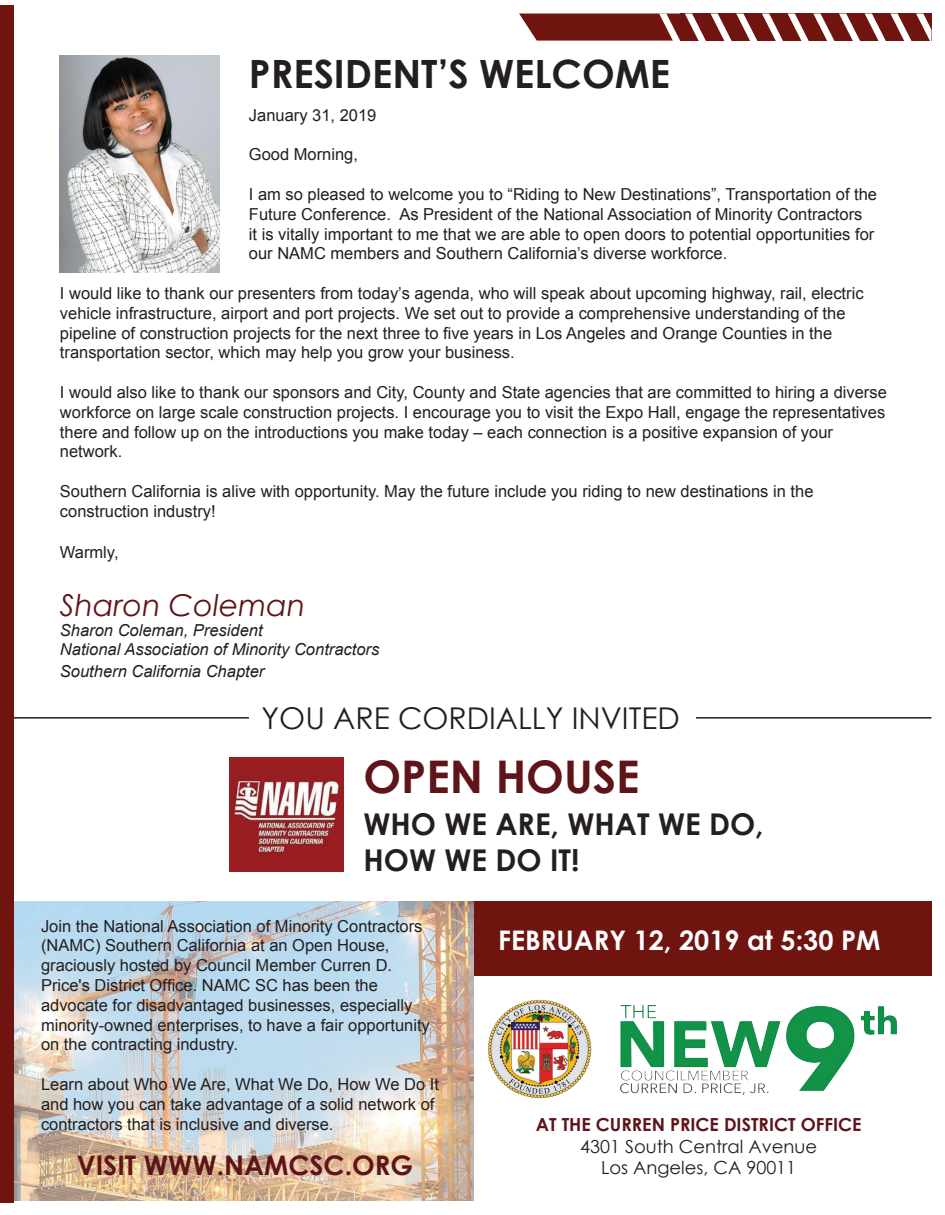
<style>
.page{position:relative;width:945px;height:1215px;background:#fff}
.page>*{position:absolute;margin:0;border:0;box-sizing:border-box;transform-origin:0 0}
.t1{font:700 45px "Century Gothic";color:#5e1418}
.t2{font:700 39px "Century Gothic";color:#231f20}
.t3{font:700 30px/36px "Century Gothic";color:#231f20}
.t4{font:30px "Century Gothic";color:#231f20}
.t5{font:italic 30px "Century Gothic";color:#5e1418}
.t6{font:700 27px "Century Gothic";color:#fff}
.t7{font:700 27px "Century Gothic";color:#5e1418}
.t8{font:18px "Century Gothic";color:#231f20}
.t9{font:700 18px "Century Gothic";color:#5e1418}
.t10{font:16.5px/19.8px "Arial";color:#231f20}
.t11{font:italic 16.5px/19.8px "Arial";color:#231f20}
</style>
<div class="page">
<img style="left:14px;top:902px;width:460px;height:299px">
<svg style="left:519px;top:14px;width:413px;height:27px"></svg>
<div style="left:0;top:5px;width:14px;height:1197px;background:#6f140f"></div>
<img style="left:60px;top:56px;width:160px;height:217px">
<hr style="left:696px;top:717px;width:236px;height:2px;background:#231f20">
<hr style="left:14px;top:717px;width:235px;height:2px;background:#231f20">
<img style="left:230px;top:758px;width:114px;height:113px">
<img style="left:487px;top:999px;width:410px;height:100px">
<div style="left:474px;top:902px;width:458px;height:74px;background:#6f140f"></div>
<div style="left:166px;top:88px;width:54px;height:40px;background:#c3c9d1"></div>
<svg style="left:163px;top:200px;width:57px;height:27px"></svg>
<h2 class="t2" style="left:249px;top:44px;width:423px">PRESIDENT’S WELCOME</h2>
<p class="t10" style="left:249px;top:105px;width:129px">January 31, 2019</p>
<p class="t10" style="left:249px;top:145px;width:111px">Good Morning,</p>
<p class="t10" style="left:249px;top:184px;width:630px">I am so pleased to welcome you to “Riding to New Destinations”, Transportation of the Future Conference. As President of the National Association of Minority Contractors<br>it is vitally important to me that we are able to open doors to potential opportunities for our NAMC members and Southern California’s diverse workforce.</p>
<p class="t10" style="left:60px;top:283px;width:805px">I would like to thank our presenters from today’s agenda, who will speak about upcoming highway, rail, electric vehicle infrastructure, airport and port projects. We set out to provide a comprehensive understanding of the pipeline of construction projects for the next three to five years in Los Angeles and Orange Counties in the transportation sector, which may help you grow your business.</p>
<p class="t10" style="left:60px;top:382px;width:828px">I would also like to thank our sponsors and City, County and State agencies that are committed to hiring a diverse workforce on large scale construction projects. I encourage you to visit the Expo Hall, engage the representatives there and follow up on the introductions you make today – each connection is a positive expansion of your network.</p>
<p class="t10" style="left:60px;top:481px;width:755px">Southern California is alive with opportunity. May the future include you riding to new destinations in the construction industry!</p>
<p class="t10" style="left:60px;top:542px;width:60px">Warmly,</p>
<h3 class="t5" style="left:60px;top:584px;width:247px">Sharon Coleman</h3>
<p class="t11" style="left:60px;top:620px;width:321px">Sharon Coleman, President<br>National Association of Minority Contractors</p>
<p class="t11" style="left:60px;top:662px;width:206px">Southern California Chapter</p>
<h3 class="t4" style="left:262px;top:697px;width:420px">YOU ARE CORDIALLY INVITED</h3>
<h1 class="t1" style="left:363px;top:743px;width:278px">OPEN HOUSE</h1>
<h3 class="t3" style="left:363px;top:805px;width:402px">WHO WE ARE, WHAT WE DO,<br>HOW WE DO IT!</h3>
<p class="t10" style="left:41px;top:916px;width:390px">Join the National Association of Minority Contractors (NAMC) Southern California at an Open House, graciously hosted by Council Member Curren D.<br>Price's District Office. NAMC SC has been the advocate for disadvantaged businesses, especially minority-owned enterprises, to have a fair opportunity on the contracting industry.</p>
<p class="t10" style="left:41px;top:1074px;width:400px">Learn about Who We Are, What We Do, How We Do It and how you can take advantage of a solid network of contractors that is inclusive and diverse.</p>
<h3 class="t6" style="left:498px;top:920px;width:384px">FEBRUARY 12, 2019 at 5:30 PM</h3>
<p class="t9" style="left:536px;top:1111px;width:327px">AT THE CURREN PRICE DISTRICT OFFICE</p>
<p class="t8" style="left:580px;top:1134px;width:238px">4301 South Central Avenue</p>
<h3 class="t7" style="left:77px;top:1145px;width:338px">VISIT WWW.NAMCSC.ORG</h3>
<p class="t8" style="left:601px;top:1155px;width:197px">Los Angeles, CA 90011</p>
</div>
